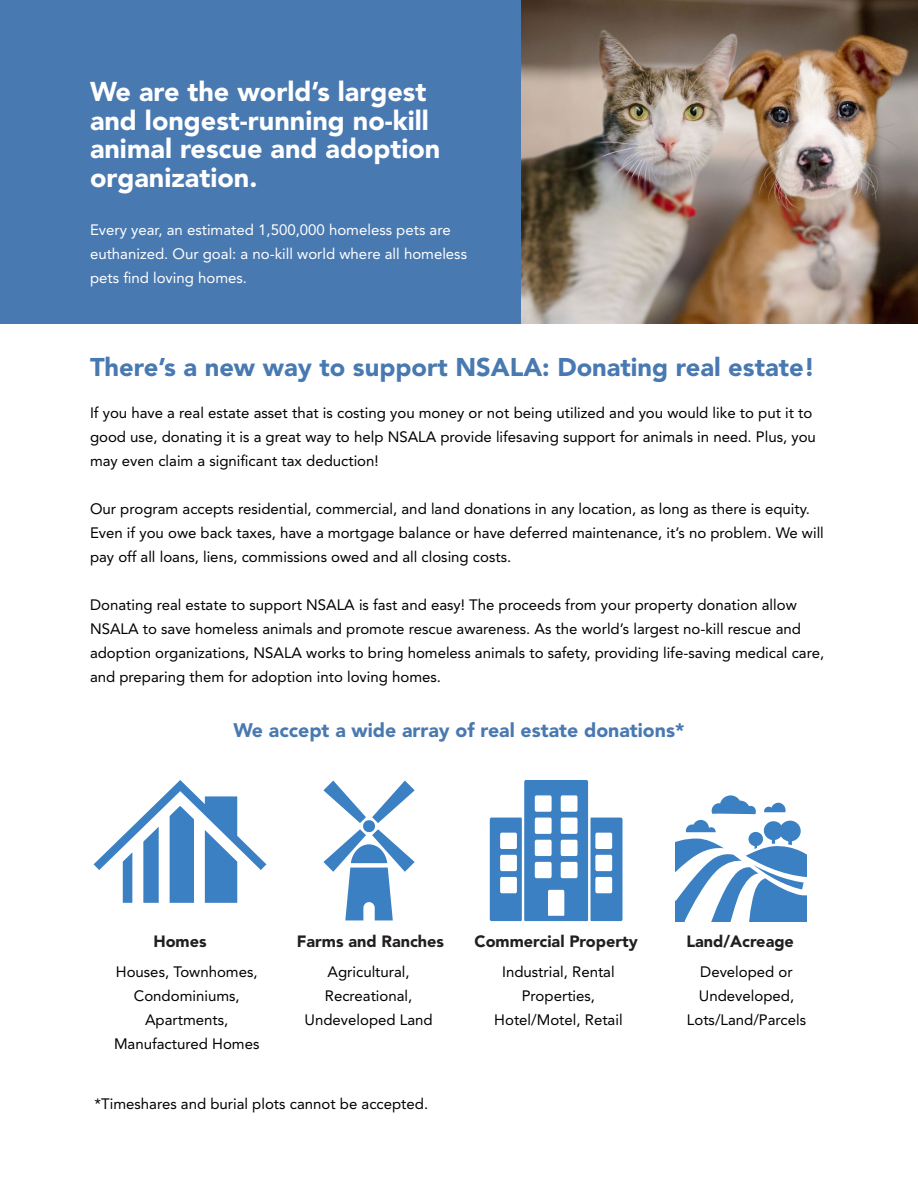
<style>
.page{position:relative;width:918px;height:1188px;background:#fff}
.page>*{position:absolute;margin:0;border:0;box-sizing:border-box;transform-origin:0 0}
.t1{font:900 27px/28.5px "Avenir LT Std";color:#fff}
.t2{font:900 25.5px "Avenir LT Std";color:#4979b1}
.t3{font:900 19.5px "Avenir LT Std";color:#4979b1}
.t4{font:900 16.2px "Avenir LT Std";color:#231f20}
.t5{font:15px/24px "Avenir LT Std";color:#000;text-align:center}
.t6{font:15px/24px "Avenir LT Std";color:#fff}
</style>
<div class="page">
<div style="left:0;top:0;width:918px;height:324px;background:#4979b1"></div>
<img style="left:521px;top:0;width:397px;height:323px">
<svg style="left:94px;top:780px;width:172px;height:123px"></svg>
<svg style="left:323px;top:781px;width:92px;height:139px"></svg>
<svg style="left:490px;top:780px;width:133px;height:141px"></svg>
<svg style="left:712px;top:795px;width:44px;height:19px"></svg>
<svg style="left:764px;top:803px;width:22px;height:9px"></svg>
<svg style="left:676px;top:820px;width:131px;height:101px"></svg>
<h1 class="t1" style="left:90px;top:78px;width:352px">We are the world’s largest and longest-running no-kill animal rescue and adoption organization.</h1>
<p class="t6" style="left:90px;top:218px;width:379px">Every year, an estimated 1,500,000 homeless pets are euthanized. Our goal: a no-kill world where all homeless pets find loving homes.</p>
<h2 class="t2" style="left:90px;top:351px;width:727px">There’s a new way to support NSALA: Donating real estate!</h2>
<p class="t5" style="left:90px;top:401px;width:727px;text-align:left">If you have a real estate asset that is costing you money or not being utilized and you would like to put it to good use, donating it is a great way to help NSALA provide lifesaving support for animals in need. Plus, you may even claim a significant tax deduction!</p>
<p class="t5" style="left:90px;top:497px;width:735px;text-align:left">Our program accepts residential, commercial, and land donations in any location, as long as there is equity.<br>Even if you owe back taxes, have a mortgage balance or have deferred maintenance, it’s no problem. We will pay off all loans, liens, commissions owed and all closing costs.</p>
<p class="t5" style="left:90px;top:593px;width:736px;text-align:left">Donating real estate to support NSALA is fast and easy! The proceeds from your property donation allow NSALA to save homeless animals and promote rescue awareness. As the world’s largest no-kill rescue and adoption organizations, NSALA works to bring homeless animals to safety, providing life-saving medical care, and preparing them for adoption into loving homes.</p>
<h3 class="t3" style="left:234px;top:718px;width:452px">We accept a wide array of real estate donations*</h3>
<p class="t4" style="left:153px;top:932px;width:55px">Homes</p>
<p class="t4" style="left:297px;top:932px;width:149px">Farms and Ranches</p>
<p class="t4" style="left:475px;top:932px;width:165px">Commercial Property</p>
<p class="t4" style="left:686px;top:932px;width:109px">Land/Acreage</p>
<p class="t5" style="left:114px;top:960px;width:147px">Houses, Townhomes,<br>Condominiums,<br>Apartments,<br>Manufactured Homes</p>
<p class="t5" style="left:305px;top:960px;width:130px">Agricultural,<br>Recreational,<br>Undeveloped Land</p>
<p class="t5" style="left:494px;top:960px;width:130px">Industrial, Rental<br>Properties,<br>Hotel/Motel, Retail</p>
<p class="t5" style="left:687px;top:960px;width:121px">Developed or<br>Undeveloped,<br>Lots/Land/Parcels</p>
<p class="t5" style="left:94px;top:1092px;width:335px">*Timeshares and burial plots cannot be accepted.</p>
</div>
